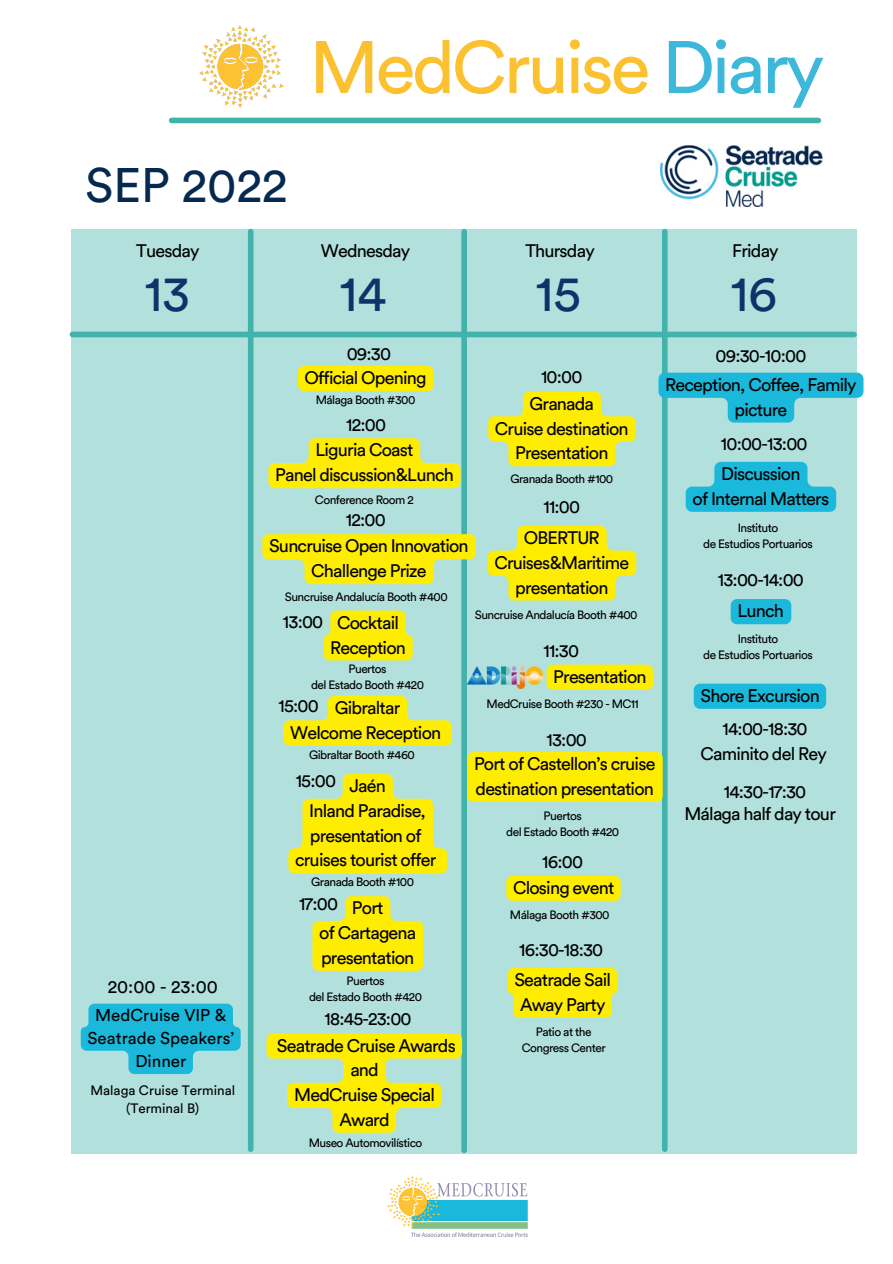
<style>
.page{position:relative;width:893px;height:1264px;background:#fff}
.page>*{position:absolute;margin:0;border:0;box-sizing:border-box;transform-origin:0 0}
.t1{font:73.35px "Circular Std";letter-spacing:-.045em;color:#fcc130}
.t2{font:49.95px "Circular Std";color:#0f326a}
.t3{font:48px "Circular Std";color:#062950}
.t4{font:18px/24.8px "Circular Std";letter-spacing:-.045em;color:#000;text-align:center}
.t5{font:16.95px/23.2px "Circular Std";color:#000;text-align:center}
.t6{font:13.5px/18px "Circular Std";color:#000;text-align:center}
.t7{font:12px/16px "Circular Std";letter-spacing:-.045em;color:#000;text-align:center}
.s1{color:#3db8da}
</style>
<div class="page">
<img style="left:184px;top:25px;width:114px;height:93px">
<div style="left:171px;top:118px;width:647px;height:5px;background:#42b3aa"></div>
<div style="left:71px;top:229px;width:785px;height:924px;background:#b2e0dc"></div>
<div style="left:72px;top:332px;width:782px;height:5px;background:#42b3aa"></div>
<div style="left:248px;top:231px;width:5px;height:918px;background:#42b3aa"></div>
<div style="left:662px;top:231px;width:5px;height:918px;background:#42b3aa"></div>
<img style="left:387px;top:1176px;width:141px;height:61px">
<img style="left:660px;top:146px;width:162px;height:61px">
<div style="left:461px;top:231px;width:6px;height:919px;background:#42b3aa"></div>
<img style="left:467px;top:666px;width:75px;height:22px">
<svg style="left:81px;top:1003px;width:159px;height:71px"></svg>
<div style="left:298px;top:366px;width:135px;height:25px;background:#ffed00;border-radius:6px"></div>
<svg style="left:323px;top:610px;width:89px;height:50px;background:#f7eb14"></svg>
<svg style="left:283px;top:695px;width:169px;height:50px"></svg>
<svg style="left:288px;top:774px;width:159px;height:99px"></svg>
<svg style="left:312px;top:896px;width:111px;height:74px"></svg>
<svg style="left:266px;top:1033px;width:196px;height:99px"></svg>
<svg style="left:268px;top:438px;width:192px;height:50px"></svg>
<svg style="left:488px;top:391px;width:147px;height:75px"></svg>
<svg style="left:487px;top:526px;width:149px;height:74px"></svg>
<div style="left:546px;top:664px;width:107px;height:26px;background:#ffed00;border-radius:6px"></div>
<div style="left:467px;top:752px;width:195px;height:50px;background:#ffed00;border-radius:6px"></div>
<div style="left:506px;top:875px;width:114px;height:25px;background:#ffed00;border-radius:6px"></div>
<svg style="left:507px;top:967px;width:110px;height:50px;background:#f9ec10"></svg>
<svg style="left:685px;top:462px;width:151px;height:50px"></svg>
<div style="left:730px;top:599px;width:61px;height:25px;background:#1ab8da;border-radius:6px"></div>
<div style="left:693px;top:683px;width:133px;height:26px;background:#1ab8da;border-radius:6px"></div>
<svg style="left:658px;top:372px;width:205px;height:50px"></svg>
<svg style="left:262px;top:534px;width:214px;height:50px"></svg>
<h3 class="t3" style="left:85px;top:163px;width:204px">SEP 2022</h3>
<h1 class="t1" style="left:309px;top:34px;width:516px">MedCruise <span class="s1">Diary</span></h1>
<p class="t4" style="left:136px;top:238px;width:65px">Tuesday</p>
<p class="t4" style="left:321px;top:238px;width:91px">Wednesday</p>
<p class="t4" style="left:525px;top:238px;width:71px">Thursday</p>
<p class="t4" style="left:732px;top:238px;width:48px">Friday</p>
<h2 class="t2" style="left:145px;top:271px;width:47px">13</h2>
<h2 class="t2" style="left:340px;top:271px;width:48px">14</h2>
<h2 class="t2" style="left:536px;top:271px;width:46px">15</h2>
<h2 class="t2" style="left:730px;top:271px;width:48px">16</h2>
<p class="t4" style="left:108px;top:974px;width:112px">20:00 - 23:00</p>
<p class="t5" style="left:88px;top:1003px;width:148px">MedCruise VIP &amp;<br>Seatrade Speakers’<br>Dinner</p>
<p class="t6" style="left:90px;top:1082px;width:146px">Malaga Cruise Terminal (Terminal B)</p>
<p class="t4" style="left:304px;top:343px;width:123px;line-height:23.9px">09:30<br>Official Opening</p>
<p class="t7" style="left:316px;top:392px;width:101px">Málaga Booth #300</p>
<p class="t4" style="left:495px;top:365px;width:135px;line-height:25.2px">10:00<br>Granada<br>Cruise destination<br>Presentation</p>
<p class="t7" style="left:510px;top:471px;width:104px">Granada Booth #100</p>
<p class="t4" style="left:524px;top:491px;width:77px;line-height:31.2px">11:00<br>OBERTUR</p>
<p class="t4" style="left:494px;top:551px;width:136px">Cruises&amp;Maritime presentation</p>
<p class="t7" style="left:475px;top:607px;width:164px">Suncruise Andalucía Booth #400</p>
<p class="t4" style="left:553px;top:639px;width:95px;line-height:25.7px;text-align:left;text-indent:-10px">11:30<br>Presentation</p>
<p class="t7" style="left:486px;top:696px;width:154px">MedCruise Booth #230 - MC11</p>
<p class="t4" style="left:474px;top:727px;width:183px">13:00<br>Port of Castellon’s cruise destination presentation</p>
<p class="t7" style="left:506px;top:808px;width:114px">Puertos<br>del Estado Booth #420</p>
<p class="t4" style="left:513px;top:849px;width:103px;line-height:25.7px">16:00<br>Closing event</p>
<p class="t7" style="left:510px;top:906px;width:101px">Málaga Booth #300</p>
<p class="t4" style="left:514px;top:935px;width:98px;line-height:30.2px;text-align:left">16:30-18:30<br>Seatrade Sail</p>
<p class="t4" style="left:520px;top:992px;width:87px">Away Party</p>
<p class="t7" style="left:521px;top:1023px;width:86px">Patio at the<br>Congress Center</p>
<p class="t4" style="left:275px;top:413px;width:180px">12:00<br>Liguria Coast<br>Panel discussion&amp;Lunch</p>
<p class="t7" style="left:315px;top:492px;width:100px">Conference Room 2</p>
<p class="t4" style="left:269px;top:506px;width:201px;line-height:26.7px">12:00<br>Suncruise Open Innovation</p>
<p class="t4" style="left:311px;top:559px;width:117px">Challenge Prize</p>
<p class="t7" style="left:285px;top:589px;width:164px">Suncruise Andalucía Booth #400</p>
<p class="t4" style="left:330px;top:611px;width:77px;text-align:left;text-indent:-47px">13:00 Cocktail<br>Reception</p>
<p class="t7" style="left:311px;top:661px;width:114px">Puertos<br>del Estado Booth #420</p>
<p class="t4" style="left:290px;top:696px;width:153px;text-align:left;text-indent:-12px">15:00 Gibraltar<br>Welcome Reception</p>
<p class="t7" style="left:309px;top:747px;width:107px">Gibraltar Booth #460</p>
<p class="t4" style="left:309px;top:766px;width:118px;line-height:29.7px;text-align:left;text-indent:-13px">15:00 Jaén<br>Inland Paradise,</p>
<p class="t4" style="left:295px;top:823px;width:143px">presentation of cruises tourist offer</p>
<p class="t7" style="left:311px;top:874px;width:104px">Granada Booth #100</p>
<p class="t4" style="left:319px;top:889px;width:98px;line-height:29.4px;text-align:left;text-indent:-20px">17:00 Port<br>of Cartagena</p>
<p class="t4" style="left:321px;top:945px;width:95px">presentation</p>
<p class="t7" style="left:309px;top:973px;width:114px">Puertos<br>del Estado Booth #420</p>
<p class="t4" style="left:277px;top:1033px;width:180px">Seatrade Cruise Awards and<br>MedCruise Special<br>Award</p>
<p class="t4" style="left:324px;top:1006px;width:88px">18:45-23:00</p>
<p class="t7" style="left:309px;top:1135px;width:115px">Museo Automovilístico</p>
<p class="t4" style="left:665px;top:342px;width:193px;line-height:28.5px">09:30-10:00<br>Reception, Coffee, Family</p>
<p class="t4" style="left:734px;top:397px;width:54px">picture</p>
<p class="t4" style="left:720px;top:432px;width:88px">10:00-13:00</p>
<p class="t4" style="left:692px;top:462px;width:138px">Discussion<br>of Internal Matters</p>
<p class="t7" style="left:703px;top:520px;width:111px">Instituto<br>de Estudios Portuarios</p>
<p class="t4" style="left:718px;top:565px;width:87px;line-height:31.2px">13:00-14:00<br>Lunch</p>
<p class="t7" style="left:703px;top:631px;width:111px">Instituto<br>de Estudios Portuarios</p>
<p class="t4" style="left:700px;top:679px;width:121px;line-height:33.2px">Shore Excursion<br>14:00-18:30</p>
<p class="t4" style="left:700px;top:741px;width:128px">Caminito del Rey</p>
<p class="t4" style="left:723px;top:779px;width:84px">14:30-17:30</p>
<p class="t4" style="left:684px;top:802px;width:153px">Málaga half day tour</p>
</div>
